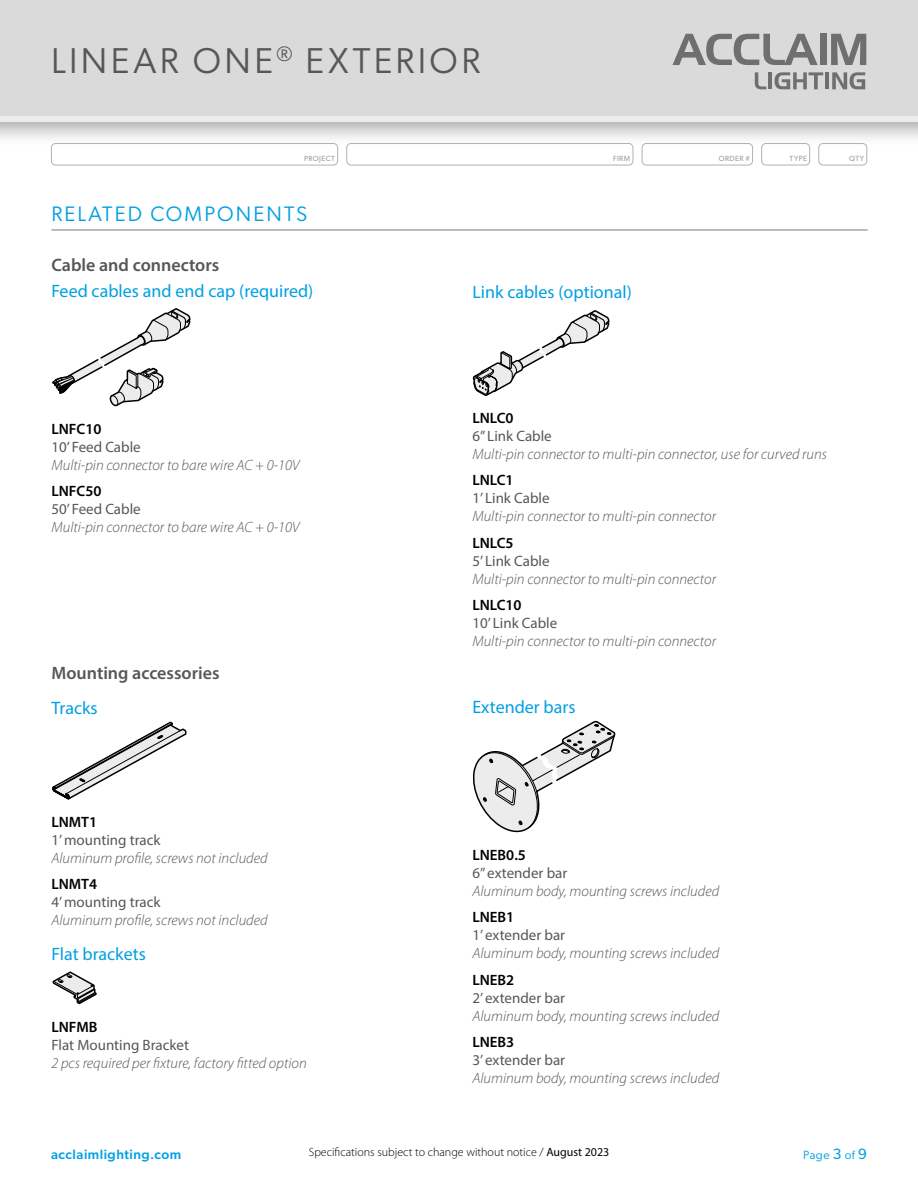
<style>
.page{position:relative;width:918px;height:1188px;background:#fff}
.page>*{position:absolute;margin:0;border:0;box-sizing:border-box;transform-origin:0 0}
.t1{font:36px "Gibson";letter-spacing:.095em;color:#575756}
.Head_1{font:21px "Gibson";letter-spacing:.1em;color:#009fe3}
.Head_3{font:18px "Myriad Pro";color:#009fe3}
.Head_2{font:600 18px "Myriad Pro";color:#575756}
.Components_-_extra_d{font:18px "Myriad Pro";color:#009fe3}
.Components_-_extra_d-2{font:italic 300 15px "Myriad Pro";color:#575756}
.Components_-_main_de{font:15px "Myriad Pro";color:#575756}
.Components_-_part_nu{font:600 15px "Myriad Pro";color:#000}
.t2{font:500 13.5px "Gibson";letter-spacing:.04em;color:#009fe3}
.t3{font:300 12px "Myriad Pro";color:#000}
.t4{font:12px "Gibson";letter-spacing:.045em;color:#009fe3}
.t5{font:7.5px "Gibson";letter-spacing:.055em;color:#9d9d9c}
.s1{font-weight:400}
.s2{font-size:15px}
</style>
<div class="page">
<div style="left:0;top:0;width:918px;height:147px;background:#000;opacity:.35"></div>
<div style="left:0;top:0;width:918px;height:122px;background:#dadada"></div>
<svg style="left:672px;top:34px;width:146px;height:31px;background:#acacac"></svg>
<div style="left:820px;top:34px;width:7px;height:31px;background:#6f6f6e"></div>
<svg style="left:831px;top:34px;width:35px;height:31px"></svg>
<svg style="left:755px;top:72px;width:11px;height:17px"></svg>
<hr style="left:768px;top:72px;width:4px;height:17px;background:#6f6f6e">
<svg style="left:775px;top:72px;width:48px;height:17px"></svg>
<hr style="left:825px;top:72px;width:4px;height:17px;background:#6f6f6e">
<svg style="left:832px;top:72px;width:33px;height:17px"></svg>
<div style="left:51px;top:143px;width:287px;height:22px;border:1px solid #b3b2b2;border-radius:4px"></div>
<div style="left:346px;top:143px;width:287px;height:22px;border:1px solid #b3b2b2;border-radius:4px"></div>
<div style="left:642px;top:143px;width:111px;height:22px;border:1px solid #b3b2b2;border-radius:4px"></div>
<div style="left:761px;top:143px;width:49px;height:22px;border:1px solid #b3b2b2;border-radius:4px"></div>
<div style="left:818px;top:143px;width:49px;height:22px;border:1px solid #b3b2b2;border-radius:4px"></div>
<svg style="left:52px;top:308px;width:139px;height:99px"></svg>
<hr style="left:51px;top:229px;width:817px;height:2px;background:#878787">
<svg style="left:472px;top:310px;width:138px;height:86px"></svg>
<svg style="left:52px;top:722px;width:135px;height:78px"></svg>
<svg style="left:52px;top:971px;width:45px;height:34px"></svg>
<svg style="left:472px;top:721px;width:144px;height:112px"></svg>
<h1 class="t1" style="left:51px;top:39px;width:431px">LINEAR ONE<sup>®</sup> EXTERIOR</h1>
<p class="t5" style="left:304px;top:154px;width:32px">PROJECT</p>
<p class="t5" style="left:613px;top:154px;width:19px">FIRM</p>
<p class="t5" style="left:719px;top:154px;width:33px">ORDER #</p>
<p class="t5" style="left:790px;top:154px;width:19px">TYPE</p>
<p class="t5" style="left:849px;top:154px;width:16px">QTY</p>
<p class="Head_1" style="left:51px;top:201px;width:257px">RELATED COMPONENTS</p>
<p class="Head_2" style="left:51px;top:253px;width:169px">Cable and connectors</p>
<p class="Head_3" style="left:51px;top:279px;width:263px">Feed cables and end cap (required)</p>
<p class="Components_-_part_nu" style="left:51px;top:419px;width:52px">LNFC10</p>
<p class="Components_-_main_de" style="left:51px;top:437px;width:91px">10’ Feed Cable</p>
<p class="Components_-_extra_d-2" style="left:51px;top:457px;width:250px">Multi-pin connector to bare wire AC + 0-10V</p>
<p class="Components_-_part_nu" style="left:51px;top:482px;width:52px">LNFC50</p>
<p class="Components_-_main_de" style="left:51px;top:500px;width:91px">50’ Feed Cable</p>
<p class="Components_-_extra_d-2" style="left:51px;top:519px;width:250px">Multi-pin connector to bare wire AC + 0-10V</p>
<p class="Head_2" style="left:51px;top:662px;width:170px">Mounting accessories</p>
<p class="Head_3" style="left:51px;top:696px;width:48px">Tracks</p>
<p class="Components_-_part_nu" style="left:51px;top:812px;width:47px">LNMT1</p>
<p class="Components_-_main_de" style="left:51px;top:831px;width:111px">1’ mounting track</p>
<p class="Components_-_extra_d-2" style="left:51px;top:850px;width:218px">Aluminum profile, screws not included</p>
<p class="Components_-_part_nu" style="left:51px;top:875px;width:47px">LNMT4</p>
<p class="Components_-_main_de" style="left:51px;top:893px;width:111px">4’ mounting track</p>
<p class="Components_-_extra_d-2" style="left:51px;top:912px;width:218px">Aluminum profile, screws not included</p>
<p class="Head_3" style="left:51px;top:943px;width:96px">Flat brackets</p>
<p class="Components_-_part_nu" style="left:51px;top:1018px;width:47px">LNFMB</p>
<p class="Components_-_main_de" style="left:51px;top:1036px;width:139px">Flat Mounting Bracket</p>
<p class="Components_-_extra_d-2" style="left:51px;top:1055px;width:257px">2 pcs required per fixture, factory fitted option</p>
<p class="Components_-_extra_d" style="left:472px;top:281px;width:161px">Link cables (optional)</p>
<p class="Components_-_part_nu" style="left:472px;top:408px;width:43px">LNLC0</p>
<p class="Components_-_main_de" style="left:472px;top:426px;width:81px">6” Link Cable</p>
<p class="Components_-_extra_d-2" style="left:472px;top:446px;width:356px">Multi-pin connector to multi-pin connector, use for curved runs</p>
<p class="Components_-_part_nu" style="left:472px;top:471px;width:43px">LNLC1</p>
<p class="Components_-_main_de" style="left:472px;top:489px;width:79px">1’ Link Cable</p>
<p class="Components_-_extra_d-2" style="left:472px;top:508px;width:245px">Multi-pin connector to multi-pin connector</p>
<p class="Components_-_part_nu" style="left:472px;top:533px;width:43px">LNLC5</p>
<p class="Components_-_main_de" style="left:472px;top:551px;width:79px">5’ Link Cable</p>
<p class="Components_-_extra_d-2" style="left:472px;top:571px;width:245px">Multi-pin connector to multi-pin connector</p>
<p class="Components_-_part_nu" style="left:472px;top:596px;width:51px">LNLC10</p>
<p class="Components_-_main_de" style="left:472px;top:614px;width:86px">10’ Link Cable</p>
<p class="Components_-_extra_d-2" style="left:472px;top:633px;width:245px">Multi-pin connector to multi-pin connector</p>
<p class="Head_3" style="left:472px;top:696px;width:105px">Extender bars</p>
<p class="Components_-_part_nu" style="left:472px;top:845px;width:55px">LNEB0.5</p>
<p class="Components_-_main_de" style="left:472px;top:863px;width:96px">6” extender bar</p>
<p class="Components_-_extra_d-2" style="left:472px;top:883px;width:248px">Aluminum body, mounting screws included</p>
<p class="Components_-_part_nu" style="left:472px;top:907px;width:43px">LNEB1</p>
<p class="Components_-_main_de" style="left:472px;top:926px;width:94px">1’ extender bar</p>
<p class="Components_-_extra_d-2" style="left:472px;top:945px;width:248px">Aluminum body, mounting screws included</p>
<p class="Components_-_part_nu" style="left:472px;top:970px;width:43px">LNEB2</p>
<p class="Components_-_main_de" style="left:472px;top:988px;width:94px">2’ extender bar</p>
<p class="Components_-_extra_d-2" style="left:472px;top:1008px;width:248px">Aluminum body, mounting screws included</p>
<p class="Components_-_part_nu" style="left:472px;top:1032px;width:43px">LNEB3</p>
<p class="Components_-_main_de" style="left:472px;top:1051px;width:94px">3’ extender bar</p>
<p class="Components_-_extra_d-2" style="left:472px;top:1070px;width:248px">Aluminum body, mounting screws included</p>
<p class="t2" style="left:51px;top:1146px;width:132px">acclaimlighting.com</p>
<p class="t3" style="left:309px;top:1145px;width:302px">Specifications subject to change without notice / <span class="s1">August 2023</span></p>
<p class="t4" style="left:803px;top:1147px;width:65px">Page <span class="s2">3</span> of <span class="s2">9</span></p>
</div>
